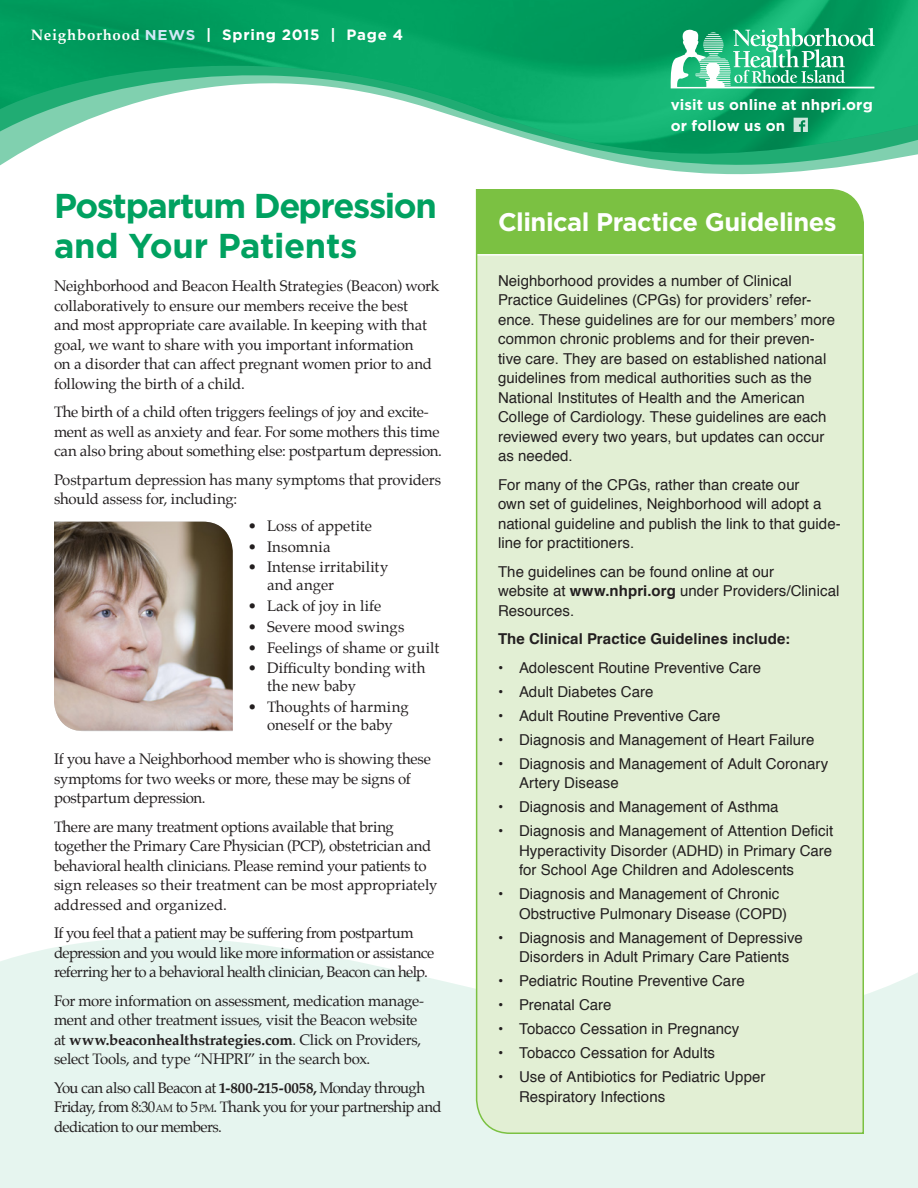
<style>
.page{position:relative;width:918px;height:1188px;background:#fff}
.page>*{position:absolute;margin:0;border:0;box-sizing:border-box;transform-origin:0 0}
.headers_no_sub{font:700 34.5px/40.5px "Gotham";letter-spacing:-.035em;color:#00a160}
.sidebar_header{font:700 25.5px "Gotham";letter-spacing:-.02em;color:#fff}
.sidebar_body{font:15px/19.5px "Helvetica";letter-spacing:.005em;color:#231f20}
.Body_Text{font:15px/19.5px "Palatino";letter-spacing:-.015em;color:#231f20}
.Body_Text-2{font:15px/19.5px "Palatino";letter-spacing:-.04em;color:#231f20}
.Body_Text-3{font:15px "Palatino";letter-spacing:.005em;color:#231f20}
.sidebar_body-2{font:700 15px "Helvetica";letter-spacing:.005em;color:#231f20}
.t1{font:700 15px/21px "Gotham";letter-spacing:.015em;color:#fff}
.t2{font:700 15px "Gotham";letter-spacing:.05em;color:#fff}
.Body_Text-4{font:15px/18px "Palatino";letter-spacing:.01em;color:#231f20}
.Body_Text-5{font:15px "Palatino";letter-spacing:.015em;color:#231f20}
.s1{font-family:"Palatino"}
.s2{font-size:14.25px;color:#d1e8f6}
.s3{font-weight:700}
.s4{font-size:10.5px}
</style>
<div class="page">
<img style="left:0;top:0;width:918px;height:175px">
<div style="left:0;top:937px;width:918px;height:251px;background:#e6f5ef"></div>
<svg style="left:794px;top:118px;width:14px;height:14px"></svg>
<svg style="left:671px;top:28px;width:204px;height:60px"></svg>
<svg style="left:475px;top:189px;width:390px;height:946px;background:#daebc9"></svg>
<img style="left:54px;top:522px;width:179px;height:208px">
<p class="t2" style="left:31px;top:26px;width:374px"><span class="s1">Neighborhood</span> <span class="s2">NEWS</span> | Spring 2015 | Page 4</p>
<p class="headers_no_sub" style="left:54px;top:184px;width:384px">Postpartum Depression and Your Patients</p>
<p class="Body_Text" style="left:54px;top:276px;width:387px">Neighborhood and Beacon Health Strategies (Beacon) work collaboratively to ensure our members receive the best<br>and most appropriate care available. In keeping with that goal, we want to share with you important information<br>on a disorder that can affect pregnant women prior to and following the birth of a child.</p>
<p class="Body_Text" style="left:54px;top:402px;width:390px">The birth of a child often triggers feelings of joy and excite&shy;ment as well as anxiety and fear. For some mothers this time can also bring about something else: postpartum depression.</p>
<p class="Body_Text" style="left:54px;top:470px;width:389px">Postpartum depression has many symptoms that providers should assess for, including:</p>
<p class="Body_Text" style="left:248px;top:516px;width:126px">• Loss of appetite</p>
<p class="Body_Text-5" style="left:248px;top:534px;width:84px">• Insomnia</p>
<p class="Body_Text-4" style="left:267px;top:558px;width:123px;text-indent:-19px">• Intense irritability and anger</p>
<p class="Body_Text" style="left:248px;top:596px;width:135px">• Lack of joy in life</p>
<p class="Body_Text-3" style="left:248px;top:614px;width:158px">• Severe mood swings</p>
<p class="Body_Text-3" style="left:248px;top:635px;width:193px">• Feelings of shame or guilt</p>
<p class="Body_Text" style="left:267px;top:659px;width:160px;line-height:18px;text-indent:-19px">• Difficulty bonding with the new baby</p>
<p class="Body_Text" style="left:248px;top:698px;width:162px;line-height:18px;text-align:center">• Thoughts of harming oneself or the baby</p>
<p class="Body_Text" style="left:54px;top:749px;width:379px">If you have a Neighborhood member who is showing these symptoms for two weeks or more, these may be signs of postpartum depression.</p>
<p class="Body_Text" style="left:54px;top:817px;width:385px">There are many treatment options available that bring together the Primary Care Physician (PCP), obstetrician and behavioral health clinicians. Please remind your patients to sign releases so their treatment can be most appropriately addressed and organized.</p>
<p class="Body_Text-2" style="left:54px;top:923px;width:382px">If you feel that a patient may be suffering from postpartum depression and you would like more information or assistance referring her to a behavioral health clinician, Beacon can help.</p>
<p class="Body_Text" style="left:54px;top:991px;width:372px">For more information on assessment, medication manage&shy;ment and other treatment issues, visit the Beacon website at <span class="s3">www.beaconhealthstrategies.com</span>. Click on Providers, select Tools, and type “NHPRI” in the search box.</p>
<p class="Body_Text-2" style="left:54px;top:1078px;width:389px">You can also call Beacon at <span class="s3">1-800-215-0058,</span> Monday through<br>Friday, from 8:30<span class="s4">AM</span> to 5<span class="s4">PM</span>. Thank you for your partnership and dedication to our members.</p>
<p class="t1" style="left:671px;top:94px;width:204px">visit us online at nhpri.org or follow us on</p>
<p class="sidebar_header" style="left:498px;top:207px;width:340px">Clinical Practice Guidelines</p>
<p class="sidebar_body" style="left:498px;top:271px;width:339px">Neighborhood provides a number of Clinical Practice Guidelines (CPGs) for providers’ refer&shy;ence. These guidelines are for our members’ more common chronic problems and for their preven&shy;tive care. They are based on established national guidelines from medical authorities such as the National Institutes of Health and the American College of Cardiology. These guidelines are each reviewed every two years, but updates can occur as needed.</p>
<p class="sidebar_body" style="left:498px;top:475px;width:344px">For many of the CPGs, rather than create our<br>own set of guidelines, Neighborhood will adopt a national guideline and publish the link to that guide&shy;line for practitioners.</p>
<p class="sidebar_body" style="left:498px;top:562px;width:343px">The guidelines can be found online at our<br>website at <span class="s3">www.nhpri.org</span> under Providers/Clinical<br>Resources.</p>
<p class="sidebar_body-2" style="left:498px;top:627px;width:294px">The Clinical Practice Guidelines include:</p>
<p class="sidebar_body" style="left:498px;top:658px;width:265px">• Adolescent Routine Preventive Care</p>
<p class="sidebar_body" style="left:498px;top:682px;width:157px">• Adult Diabetes Care</p>
<p class="sidebar_body" style="left:498px;top:706px;width:224px">• Adult Routine Preventive Care</p>
<p class="sidebar_body" style="left:498px;top:730px;width:318px">• Diagnosis and Management of Heart Failure</p>
<p class="sidebar_body" style="left:519px;top:754px;width:311px;text-indent:-21px">• Diagnosis and Management of Adult Coronary<br>Artery Disease</p>
<p class="sidebar_body" style="left:498px;top:798px;width:282px">• Diagnosis and Management of Asthma</p>
<p class="sidebar_body" style="left:519px;top:822px;width:316px;text-align:justify;text-indent:-21px">• Diagnosis and Management of Attention Deficit Hyperactivity Disorder (ADHD) in Primary Care for School Age Children and Adolescents</p>
<p class="sidebar_body" style="left:519px;top:885px;width:270px;text-indent:-21px">• Diagnosis and Management of Chronic<br>Obstructive Pulmonary Disease (COPD)</p>
<p class="sidebar_body" style="left:498px;top:928px;width:306px;text-align:center">• Diagnosis and Management of Depressive<br>Disorders in Adult Primary Care Patients</p>
<p class="sidebar_body" style="left:498px;top:972px;width:248px">• Pediatric Routine Preventive Care</p>
<p class="sidebar_body" style="left:498px;top:996px;width:115px">• Prenatal Care</p>
<p class="sidebar_body" style="left:498px;top:1020px;width:243px">• Tobacco Cessation in Pregnancy</p>
<p class="sidebar_body" style="left:498px;top:1044px;width:219px">• Tobacco Cessation for Adults</p>
<p class="sidebar_body" style="left:519px;top:1068px;width:248px;text-indent:-21px">• Use of Antibiotics for Pediatric Upper<br>Respiratory Infections</p>
</div>
